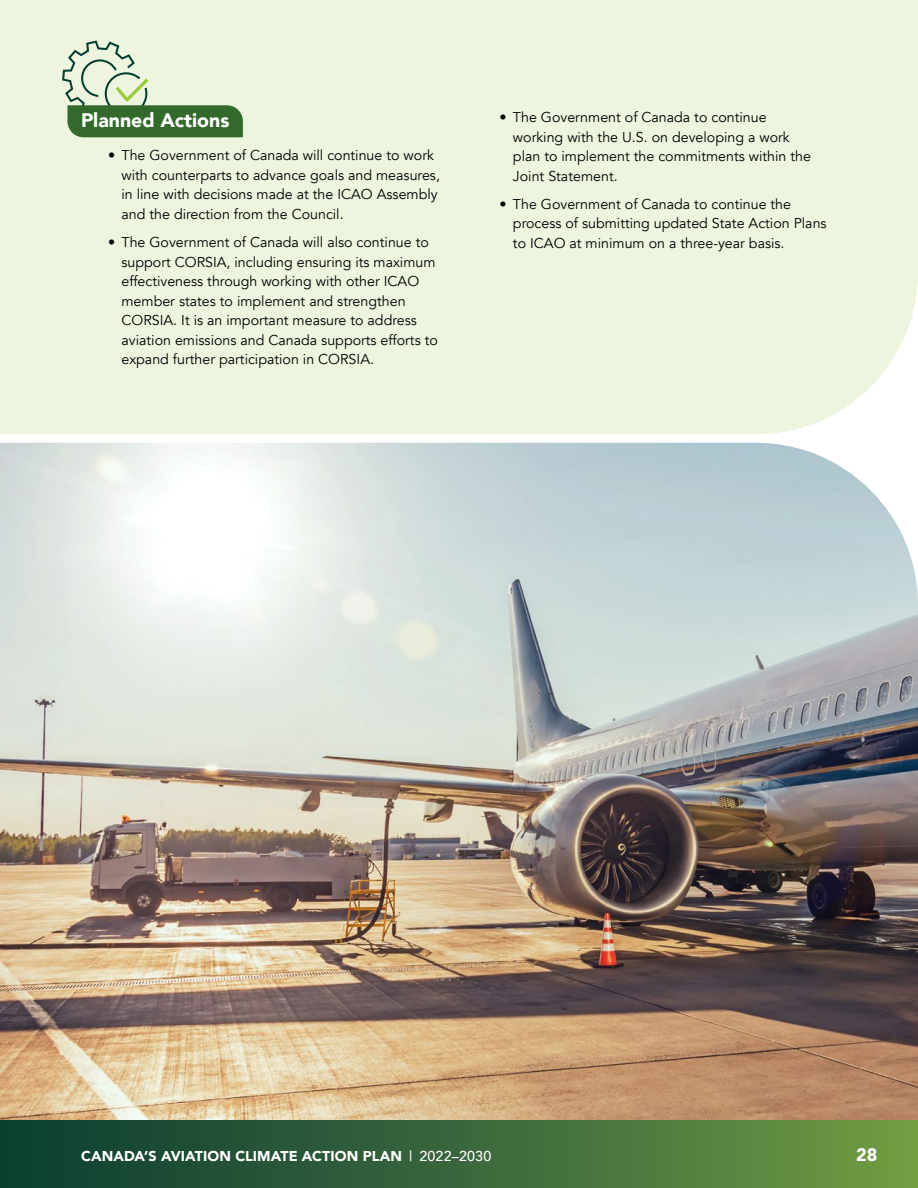
<style>
.page{position:relative;width:918px;height:1188px;background:#fff}
.page>*{position:absolute;margin:0;border:0;box-sizing:border-box;transform-origin:0 0}
.t1{font:900 19.5px "Avenir";color:#fff}
.t2{font:900 18px "Avenir";color:#fff}
.t3{font:14.25px/19.5px "Avenir";color:#000}
.t4{font:900 14.25px "Avenir";letter-spacing:.01em;color:#fff}
.s1{font-weight:500}
</style>
<div class="page">
<div style="left:0;top:0;width:918px;height:434px;background:#edf5de"></div>
<img style="left:0;top:443px;width:918px;height:677px">
<svg style="left:62px;top:40px;width:181px;height:97px;background:#a9c29e"></svg>
<div style="left:0;top:1120px;width:918px;height:68px;background:linear-gradient(to right,#083a32,#709944)"></div>
<h1 class="t1" style="left:81px;top:104px;width:150px">Planned Actions</h1>
<p class="t3" style="left:121px;top:146px;width:320px;text-indent:-13px">• The Government of Canada will continue to work with counterparts to advance goals and measures, in line with decisions made at the ICAO Assembly and the direction from the Council.</p>
<p class="t3" style="left:121px;top:233px;width:318px;text-indent:-13px">• The Government of Canada will also continue to support CORSIA, including ensuring its maximum effectiveness through working with other ICAO member states to implement and strengthen CORSIA. It is an important measure to address aviation emissions and Canada supports efforts to expand further participation in CORSIA.</p>
<p class="t3" style="left:513px;top:108px;width:300px;text-indent:-13px">• The Government of Canada to continue working with the U.S. on developing a work plan to implement the commitments within the Joint Statement.</p>
<p class="t3" style="left:513px;top:194px;width:315px;text-indent:-13px">• The Government of Canada to continue the process of submitting updated State Action Plans to ICAO at minimum on a three-year basis.</p>
<p class="t4" style="left:81px;top:1143px;width:412px">CANADA’S AVIATION CLIMATE ACTION PLAN <span class="s1">| 2022–2030</span></p>
<p class="t2" style="left:856px;top:1139px;width:23px">28</p>
</div>
